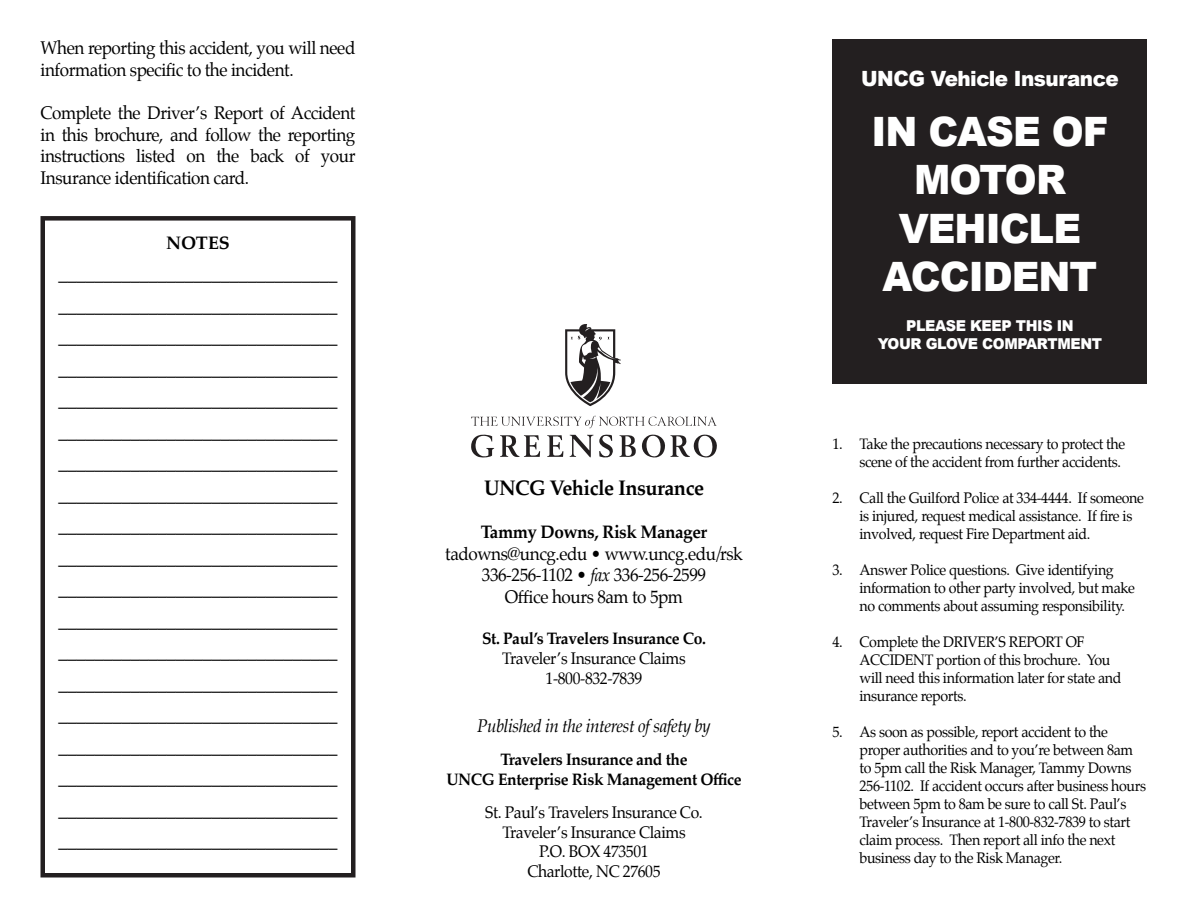
<style>
.page{position:relative;width:1188px;height:918px;background:#fff}
.page>*{position:absolute;margin:0;border:0;box-sizing:border-box;transform-origin:0 0}
.t1{font:900 40.5px/48.6px "Arial";letter-spacing:-.025em;color:#fff;text-align:center;scale:.95 1}
.t2{font:700 21px "Palatino";letter-spacing:-.025em;color:#000;scale:.95 1}
.t3{font:900 21px "Arial";letter-spacing:-.025em;color:#fff;scale:.95 1}
.t4{font:700 18px/31.5px "Palatino";letter-spacing:-.025em;color:#000;text-align:center}
.t5{font:18px/21.6px "Palatino";letter-spacing:-.025em;color:#000;text-align:center;scale:.95 1}
.t6{font:italic 18px "Palatino";letter-spacing:-.025em;color:#000;scale:.95 1}
.t7{font:700 18px "Palatino";letter-spacing:-.025em;color:#000;scale:.95 1}
.t8{font:16.5px/19.8px "Palatino";letter-spacing:-.025em;color:#000;text-align:center;scale:.95 1}
.t9{font:700 16.5px/19.8px "Palatino";letter-spacing:-.025em;color:#000;text-align:center;scale:.95 1}
.t10{font:15px/18px "Palatino";letter-spacing:-.025em;color:#000;scale:.95 1}
.t11{font:900 15px/18px "Arial";letter-spacing:-.025em;color:#fff;text-align:center;scale:.95 1}
.s1{font-style:italic}
</style>
<div class="page">
<div style="left:832px;top:39px;width:316px;height:345px;background:#231f20"></div>
<div style="left:40px;top:216px;width:316px;height:662px;border:4px solid #231f20"></div>
<svg style="left:471px;top:434px;width:23px;height:24px"></svg>
<svg style="left:500px;top:435px;width:40px;height:22px"></svg>
<svg style="left:547px;top:435px;width:16px;height:22px"></svg>
<svg style="left:570px;top:435px;width:23px;height:23px"></svg>
<svg style="left:599px;top:434px;width:14px;height:24px"></svg>
<svg style="left:620px;top:435px;width:16px;height:22px"></svg>
<svg style="left:642px;top:434px;width:75px;height:24px"></svg>
<svg style="left:471px;top:416px;width:246px;height:12px"></svg>
<svg style="left:565px;top:324px;width:56px;height:82px"></svg>
<p class="t5" style="left:40px;top:37px;width:333px;text-align:left">When reporting this accident, you will need information specific to the incident.</p>
<p class="t5" style="left:40px;top:102px;width:333px;text-align:justify">Complete the Driver’s Report of Accident in this brochure, and follow the reporting instructions listed on the back of your Insurance identification card.</p>
<p class="t4" style="left:58px;top:227px;width:280px">NOTES _______________________________ _______________________________ _______________________________ _______________________________ _______________________________ _______________________________ _______________________________ _______________________________ _______________________________ _______________________________ _______________________________ _______________________________ _______________________________ _______________________________ _______________________________ _______________________________ _______________________________ _______________________________ _______________________________</p>
<h2 class="t2" style="left:484px;top:470px;width:233px">UNCG Vehicle Insurance</h2>
<p class="t7" style="left:481px;top:516px;width:240px">Tammy Downs, Risk Manager</p>
<p class="t5" style="left:445px;top:543px;width:315px">tadowns@uncg.edu • www.uncg.edu/rsk<br>336-256-1102 • <span class="s1">fax</span> 336-256-2599<br>Office hours 8am to 5pm</p>
<p class="t9" style="left:482px;top:628px;width:237px">St. Paul’s Travelers Insurance Co.</p>
<p class="t8" style="left:502px;top:648px;width:195px">Traveler’s Insurance Claims<br>1-800-832-7839</p>
<p class="t6" style="left:477px;top:711px;width:247px">Published in the interest of safety by</p>
<p class="t9" style="left:447px;top:749px;width:312px">Travelers Insurance and the<br>UNCG Enterprise Risk Management Office</p>
<p class="t8" style="left:485px;top:802px;width:230px">St. Paul’s Travelers Insurance Co.<br>Traveler’s Insurance Claims<br>P.O. BOX 473501<br>Charlotte, NC 27605</p>
<h2 class="t3" style="left:861px;top:64px;width:273px">UNCG Vehicle Insurance</h2>
<h1 class="t1" style="left:871px;top:106px;width:251px">IN CASE OF<br>MOTOR<br>VEHICLE<br>ACCIDENT</h1>
<p class="t11" style="left:878px;top:316px;width:238px">PLEASE KEEP THIS IN<br>YOUR GLOVE COMPARTMENT</p>
<p class="t10" style="left:832px;top:435px;width:310px;text-align:right">1. Take the precautions necessary to protect the scene of the accident from further accidents.</p>
<p class="t10" style="left:860px;top:489px;width:301px;text-indent:-27px">2. Call the Guilford Police at 334-4444. If someone is injured, request medical assistance. If fire is involved, request Fire Department aid.</p>
<p class="t10" style="left:860px;top:561px;width:291px;text-indent:-27px">3. Answer Police questions. Give identifying information to other party involved, but make no comments about assuming responsibility.</p>
<p class="t10" style="left:860px;top:633px;width:277px;text-indent:-27px">4. Complete the DRIVER’S REPORT OF ACCIDENT portion of this brochure. You will need this information later for state and insurance reports.</p>
<p class="t10" style="left:860px;top:723px;width:303px;text-indent:-27px">5. As soon as possible, report accident to the proper authorities and to you’re between 8am to 5pm call the Risk Manager, Tammy Downs 256-1102. If accident occurs after business hours between 5pm to 8am be sure to call St. Paul’s Traveler’s Insurance at 1-800-832-7839 to start claim process. Then report all info the next business day to the Risk Manager.</p>
</div>
